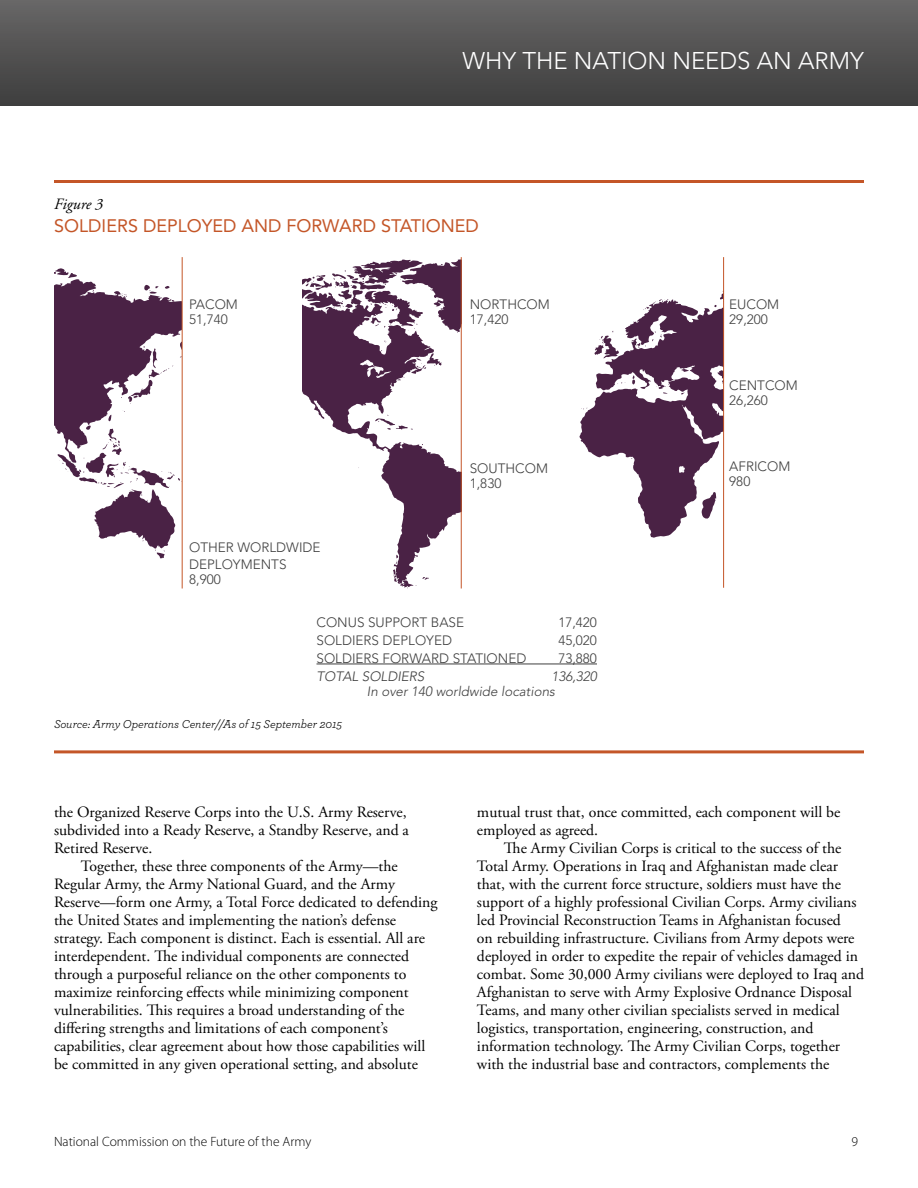
<style>
.page{position:relative;width:918px;height:1188px;background:#fff}
.page>*{position:absolute;margin:0;border:0;box-sizing:border-box;transform-origin:0 0}
.t1{font:300 24px "Avenir";color:#fff}
.t2{font:18px "Avenir";color:#c45628}
.t3{font:15.75px "Adobe Garamond Pro";color:#000}
.t4{font:italic 15.75px "Adobe Garamond Pro";color:#000}
.t5{font:300 13.5px/15px "Avenir";color:#3e3e3e}
.t6{font:italic 300 13.5px/15px "Avenir";color:#3e3e3e}
.t7{font:300 13.5px "Myriad Pro";color:#000}
.t8{font:italic 12px "Archer";color:#000}
</style>
<div class="page">
<div style="left:0;top:0;width:918px;height:105px;background:linear-gradient(to bottom,#686667,#3e3e3e)"></div>
<svg style="left:54px;top:257px;width:128px;height:332px"></svg>
<hr style="left:182px;top:257px;width:1px;height:332px;background:#c45628">
<svg style="left:302px;top:257px;width:159px;height:332px"></svg>
<hr style="left:461px;top:257px;width:1px;height:332px;background:#c45628">
<svg style="left:579px;top:291px;width:144px;height:247px;fill:#4a2245"></svg>
<hr style="left:723px;top:257px;width:1px;height:331px;background:#c45628">
<div style="left:560px;top:280px;width:39px;height:50px;background:#fff"></div>
<hr style="left:317px;top:664px;width:280px;height:1px;background:#3e3e3e">
<hr style="left:54px;top:750px;width:810px;height:3px;background:#c45628">
<hr style="left:54px;top:180px;width:810px;height:3px;background:#c45628">
<h1 class="t1" style="left:462px;top:46px;width:403px">WHY THE NATION NEEDS AN ARMY</h1>
<p class="t4" style="left:54px;top:195px;width:50px">Figure 3</p>
<p class="t2" style="left:54px;top:215px;width:426px">SOLDIERS DEPLOYED AND FORWARD STATIONED</p>
<p class="t5" style="left:189px;top:297px;width:50px">PACOM<br>51,740</p>
<p class="t5" style="left:189px;top:539px;width:133px;line-height:16.5px">OTHER WORLDWIDE<br>DEPLOYMENTS</p>
<p class="t5" style="left:189px;top:571px;width:33px">8,900</p>
<p class="t5" style="left:470px;top:297px;width:82px">NORTHCOM<br>17,420</p>
<p class="t5" style="left:470px;top:460px;width:80px">SOUTHCOM<br>1,830</p>
<p class="t5" style="left:317px;top:614px;width:149px">CONUS SUPPORT BASE</p>
<p class="t5" style="left:558px;top:614px;width:40px">17,420</p>
<p class="t5" style="left:317px;top:632px;width:137px">SOLDIERS DEPLOYED</p>
<p class="t5" style="left:558px;top:632px;width:40px">45,020</p>
<p class="t5" style="left:317px;top:650px;width:211px">SOLDIERS FORWARD STATIONED</p>
<p class="t5" style="left:558px;top:650px;width:40px">73,880</p>
<p class="t6" style="left:317px;top:668px;width:109px">TOTAL SOLDIERS</p>
<p class="t6" style="left:367px;top:668px;width:232px;text-indent:185px">136,320<br>In over 140 worldwide locations</p>
<p class="t8" style="left:54px;top:716px;width:290px">Source: Army Operations Center//As of 15 September 2015</p>
<p class="t5" style="left:729px;top:297px;width:52px">EUCOM<br>29,200</p>
<p class="t5" style="left:729px;top:378px;width:70px">CENTCOM<br>26,260</p>
<p class="t5" style="left:729px;top:459px;width:63px">AFRICOM<br>980</p>
<p class="t3" style="left:54px;top:803px;width:354px">the Organized Reserve Corps into the U.S. Army Reserve,</p>
<p class="t3" style="left:54px;top:821px;width:357px">subdivided into a Ready Reserve, a Standby Reserve, and a</p>
<p class="t3" style="left:54px;top:839px;width:100px">Retired Reserve.</p>
<p class="t3" style="left:81px;top:857px;width:318px">Together, these three components of the Army—the</p>
<p class="t3" style="left:54px;top:875px;width:343px">Regular Army, the Army National Guard, and the Army</p>
<p class="t3" style="left:54px;top:893px;width:385px">Reserve—form one Army, a Total Force dedicated to defending</p>
<p class="t3" style="left:54px;top:911px;width:343px">the United States and implementing the nation’s defense</p>
<p class="t3" style="left:54px;top:929px;width:372px">strategy. Each component is distinct. Each is essential. All are</p>
<p class="t3" style="left:54px;top:947px;width:357px">interdependent. The individual components are connected</p>
<p class="t3" style="left:54px;top:965px;width:354px">through a purposeful reliance on the other components to</p>
<p class="t3" style="left:54px;top:983px;width:356px">maximize reinforcing effects while minimizing component</p>
<p class="t3" style="left:54px;top:1001px;width:352px">vulnerabilities. This requires a broad understanding of the</p>
<p class="t3" style="left:54px;top:1019px;width:336px">differing strengths and limitations of each component’s</p>
<p class="t3" style="left:54px;top:1037px;width:373px">capabilities, clear agreement about how those capabilities will</p>
<p class="t3" style="left:54px;top:1055px;width:365px">be committed in any given operational setting, and absolute</p>
<p class="t3" style="left:477px;top:803px;width:365px">mutual trust that, once committed, each component will be</p>
<p class="t3" style="left:477px;top:821px;width:123px">employed as agreed.</p>
<p class="t3" style="left:504px;top:839px;width:339px">The Army Civilian Corps is critical to the success of the</p>
<p class="t3" style="left:477px;top:857px;width:363px">Total Army. Operations in Iraq and Afghanistan made clear</p>
<p class="t3" style="left:477px;top:875px;width:366px">that, with the current force structure, soldiers must have the</p>
<p class="t3" style="left:477px;top:893px;width:381px">support of a highly professional Civilian Corps. Army civilians</p>
<p class="t3" style="left:477px;top:911px;width:365px">led Provincial Reconstruction Teams in Afghanistan focused</p>
<p class="t3" style="left:477px;top:929px;width:379px">on rebuilding infrastructure. Civilians from Army depots were</p>
<p class="t3" style="left:477px;top:947px;width:383px">deployed in order to expedite the repair of vehicles damaged in</p>
<p class="t3" style="left:477px;top:965px;width:389px">combat. Some 30,000 Army civilians were deployed to Iraq and</p>
<p class="t3" style="left:477px;top:983px;width:376px">Afghanistan to serve with Army Explosive Ordnance Disposal</p>
<p class="t3" style="left:477px;top:1001px;width:364px">Teams, and many other civilian specialists served in medical</p>
<p class="t3" style="left:477px;top:1019px;width:338px">logistics, transportation, engineering, construction, and</p>
<p class="t3" style="left:477px;top:1037px;width:365px">information technology. The Army Civilian Corps, together</p>
<p class="t3" style="left:477px;top:1055px;width:354px">with the industrial base and contractors, complements the</p>
<p class="t7" style="left:54px;top:1134px;width:259px">National Commission on the Future of the Army</p>
<p class="t7" style="left:851px;top:1134px;width:8px">9</p>
</div>
